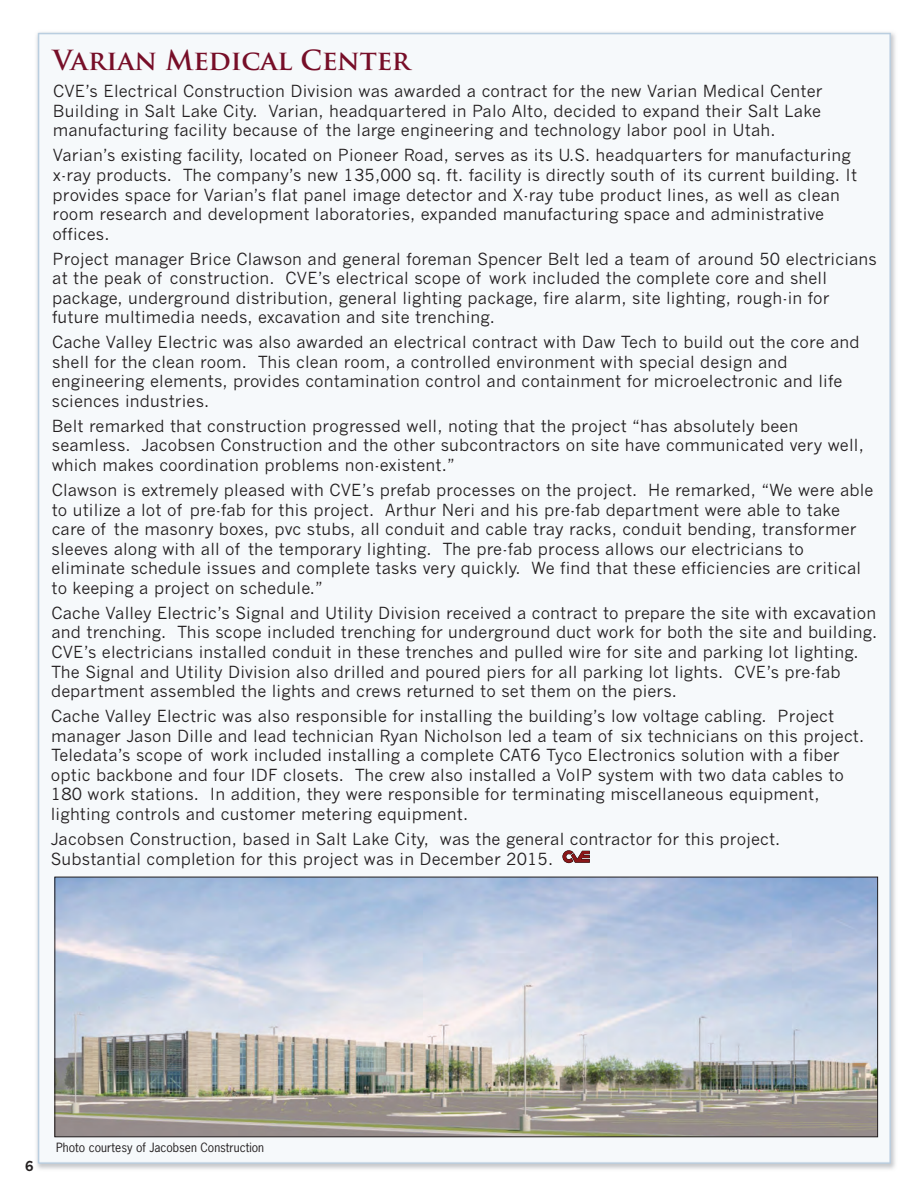
<style>
.page{position:relative;width:918px;height:1188px;background:#fff}
.page>*{position:absolute;margin:0;border:0;box-sizing:border-box;transform-origin:0 0}
.t1{font:700 27px "Trajan Pro";color:#770e28}
.t2{font:16.5px/19.6px "News Gothic";letter-spacing:.01em;color:#231f20}
.t3{font:700 13.5px "News Gothic";color:#231f20}
.t4{font:12px "News Gothic";color:#231f20}
</style>
<div class="page">
<div style="left:36px;top:32px;width:860px;height:1137px;background:#f6f9fb"></div>
<img style="left:56px;top:879px;width:820px;height:256px">
<div style="left:54px;top:877px;width:824px;height:260px;border:1px solid #231f20"></div>
<svg style="left:562px;top:850px;width:28px;height:13px"></svg>
<h1 class="t1" style="left:53px;top:45px;width:359px">Varian Medical Center</h1>
<p class="t2" style="left:53px;top:82px;width:771px;text-align:justify">CVE’s Electrical Construction Division was awarded a contract for the new Varian Medical Center Building in Salt Lake City. Varian, headquartered in Palo Alto, decided to expand their Salt Lake manufacturing facility because of the large engineering and technology labor pool in Utah.</p>
<p class="t2" style="left:52px;top:146px;width:806px">Varian’s existing facility, located on Pioneer Road, serves as its U.S. headquarters for manufacturing x-ray products. The company’s new 135,000 sq. ft. facility is directly south of its current building. It provides space for Varian’s flat panel image detector and X-ray tube product lines, as well as clean room research and development laboratories, expanded manufacturing space and administrative offices.</p>
<p class="t2" style="left:52px;top:249px;width:826px">Project manager Brice Clawson and general foreman Spencer Belt led a team of around 50 electricians at the peak of construction. CVE’s electrical scope of work included the complete core and shell package, underground distribution, general lighting package, fire alarm, site lighting, rough-in for future multimedia needs, excavation and site trenching.</p>
<p class="t2" style="left:52px;top:333px;width:809px">Cache Valley Electric was also awarded an electrical contract with Daw Tech to build out the core and shell for the clean room. This clean room, a controlled environment with special design and engineering elements, provides contamination control and containment for microelectronic and life sciences industries.</p>
<p class="t2" style="left:52px;top:416px;width:814px">Belt remarked that construction progressed well, noting that the project “has absolutely been seamless. Jacobsen Construction and the other subcontractors on site have communicated very well, which makes coordination problems non-existent.”</p>
<p class="t2" style="left:52px;top:480px;width:823px">Clawson is extremely pleased with CVE’s prefab processes on the project. He remarked, “We were able to utilize a lot of pre-fab for this project. Arthur Neri and his pre-fab department were able to take care of the masonry boxes, pvc stubs, all conduit and cable tray racks, conduit bending, transformer sleeves along with all of the temporary lighting. The pre-fab process allows our electricians to eliminate schedule issues and complete tasks very quickly. We find that these efficiencies are critical to keeping a project on schedule.”</p>
<p class="t2" style="left:51px;top:603px;width:828px">Cache Valley Electric’s Signal and Utility Division received a contract to prepare the site with excavation and trenching. This scope included trenching for underground duct work for both the site and building.<br>CVE’s electricians installed conduit in these trenches and pulled wire for site and parking lot lighting.<br>The Signal and Utility Division also drilled and poured piers for all parking lot lights. CVE’s pre-fab department assembled the lights and crews returned to set them on the piers.</p>
<p class="t2" style="left:51px;top:707px;width:815px">Cache Valley Electric was also responsible for installing the building’s low voltage cabling. Project manager Jason Dille and lead technician Ryan Nicholson led a team of six technicians on this project.<br>Teledata’s scope of work included installing a complete CAT6 Tyco Electronics solution with a fiber optic backbone and four IDF closets. The crew also installed a VoIP system with two data cables to 180 work stations. In addition, they were responsible for terminating miscellaneous equipment, lighting controls and customer metering equipment.</p>
<p class="t2" style="left:51px;top:830px;width:731px">Jacobsen Construction, based in Salt Lake City, was the general contractor for this project.<br>Substantial completion for this project was in December 2015.</p>
<p class="t3" style="left:25px;top:1159px;width:10px">6</p>
<p class="t4" style="left:56px;top:1141px;width:209px">Photo courtesy of Jacobsen Construction</p>
</div>
